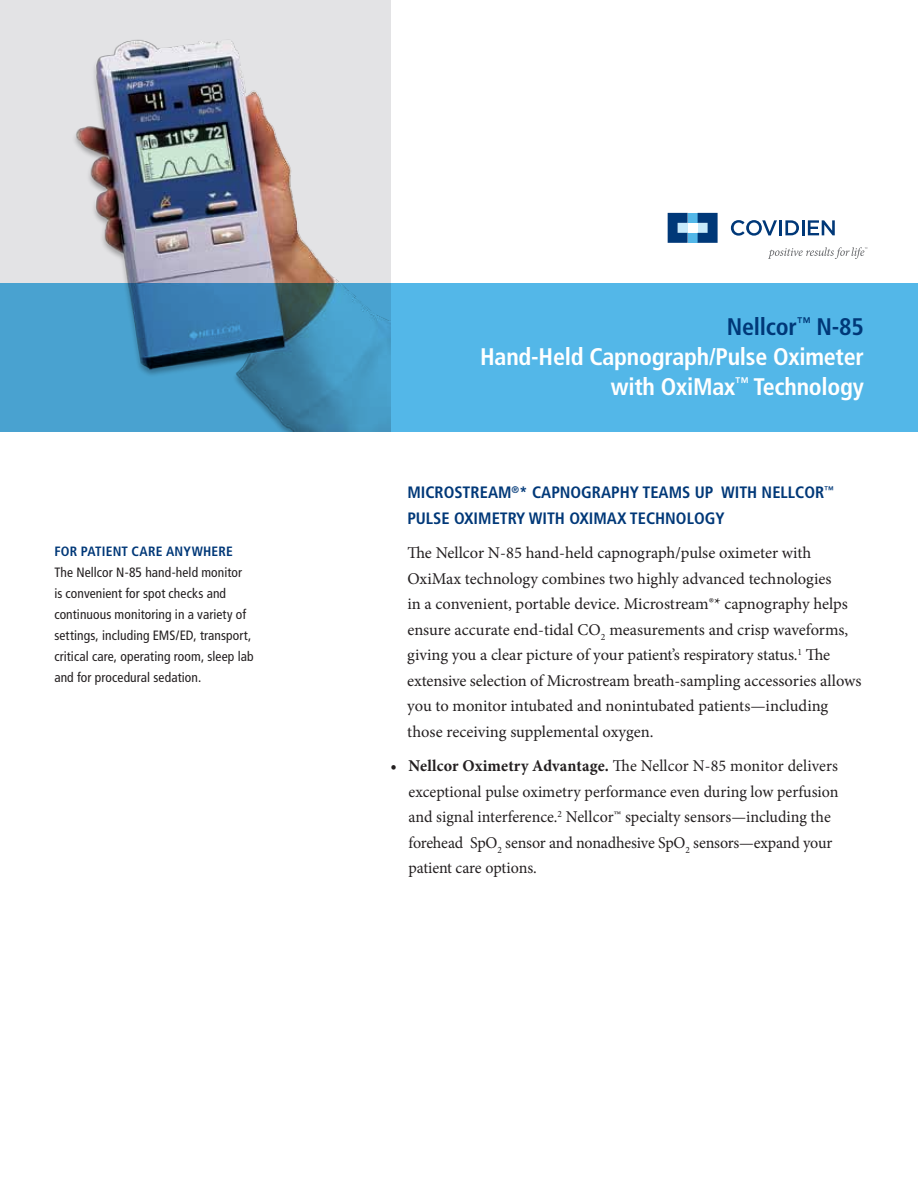
<style>
.page{position:relative;width:918px;height:1188px;background:#fff}
.page>*{position:absolute;margin:0;border:0;box-sizing:border-box;transform-origin:0 0}
.t1{font:700 condensed 24px/30px "Frutiger LT Std";letter-spacing:-.01em;color:#fff;text-align:right}
.t2{font:16.5px/25.5px "Minion Pro";letter-spacing:-.005em;color:#231f20}
.t3{font:700 condensed 16.5px/25.5px "Frutiger LT Std";color:#003878}
.t4{font:condensed 13.5px/21px "Frutiger LT Std";letter-spacing:.01em;color:#231f20}
.t5{font:700 condensed 13.5px "Frutiger LT Std";letter-spacing:.015em;color:#003878}
.s1{color:#003878}
.s2{font-weight:700}
</style>
<div class="page">
<div style="left:0;top:0;width:391px;height:432px;background:#e3e3e5"></div>
<img style="left:68px;top:39px;width:323px;height:245px">
<svg style="left:0;top:284px;width:918px;height:148px;background:#4ba6d4"></svg>
<svg style="left:731px;top:220px;width:46px;height:16px"></svg>
<hr style="left:779px;top:220px;width:3px;height:15px;background:#003878">
<svg style="left:785px;top:220px;width:50px;height:15px"></svg>
<div style="left:688px;top:213px;width:10px;height:10px;background:#53b7e8"></div>
<div style="left:688px;top:233px;width:10px;height:10px;background:#53b7e8"></div>
<svg style="left:668px;top:213px;width:20px;height:30px"></svg>
<svg style="left:698px;top:213px;width:20px;height:30px"></svg>
<svg style="left:768px;top:247px;width:99px;height:12px"></svg>
<p class="t5" style="left:54px;top:544px;width:180px">FOR PATIENT CARE ANYWHERE</p>
<p class="t4" style="left:54px;top:562px;width:201px">The Nellcor N-85 hand-held monitor is convenient for spot checks and continuous monitoring in a variety of settings, including EMS/ED, transport, critical care, operating room, sleep lab and for procedural sedation.</p>
<h1 class="t1" style="left:480px;top:311px;width:385px"><span class="s1">NELLCOR</span><sup>™</sup> <span class="s1">N-85<br></span>HAND-HELD CAPNOGRAPH/PULSE OXIMETER<br>WITH OXIMAX<sup>™</sup> TECHNOLOGY</h1>
<p class="t3" style="left:407px;top:480px;width:428px">MICROSTREAM <sup>®</sup>* CAPNOGRAPHY TEAMS UP WITH NELLCOR<sup>™<br></sup>PULSE OXIMETRY WITH OXIMAX TECHNOLOGY</p>
<p class="t2" style="left:407px;top:540px;width:456px">The Nellcor N-85 hand-held capnograph/pulse oximeter with OxiMax technology combines two highly advanced technologies<br>in a convenient, portable device. Microstream®* capnography helps ensure accurate end-tidal CO<sub>2</sub> measurements and crisp waveforms, giving you a clear picture of your patient’s respiratory status.<sup>1</sup> The extensive selection of Microstream breath-sampling accessories allows you to monitor intubated and nonintubated patients—including those receiving supplemental oxygen.</p>
<p class="t2" style="left:409px;top:753px;width:432px;text-indent:-18px"><span class="s2">• Nellcor Oximetry Advantage.</span> The Nellcor N-85 monitor delivers exceptional pulse oximetry performance even during low perfusion and signal interference.<sup>2</sup> Nellcor™ specialty sensors—including the forehead SpO<sub>2</sub> sensor and nonadhesive SpO<sub>2</sub> sensors—expand your patient care options.</p>
</div>
